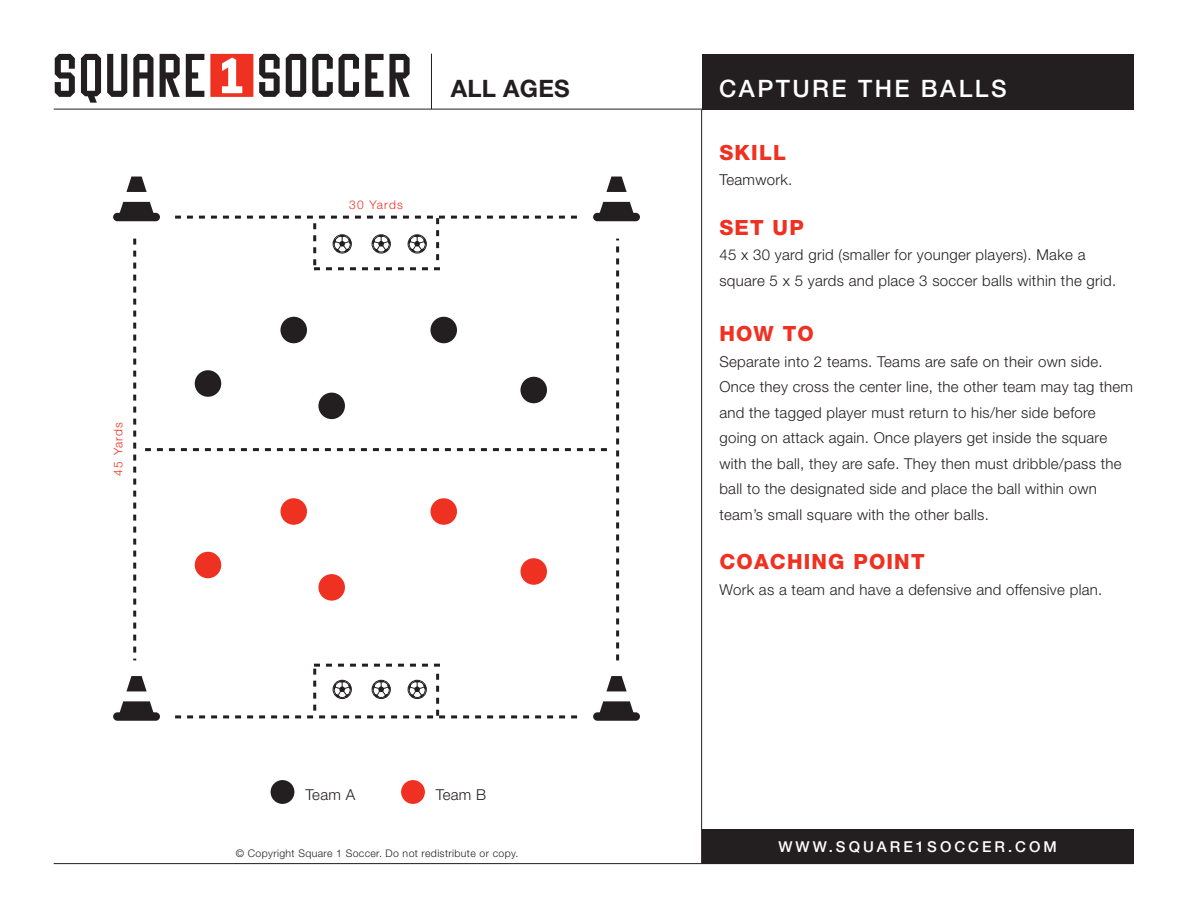
<style>
.page{position:relative;width:1188px;height:918px;background:#fff}
.page>*{position:absolute;margin:0;border:0;box-sizing:border-box;transform-origin:0 0}
.t1{font:500 24px "Helvetica Neue";letter-spacing:.1em;color:#fff}
.t2{font:700 24px "Helvetica Neue";letter-spacing:.01em;color:#231f20}
.t3{font:800 21px "Helvetica Neue";letter-spacing:.055em;color:#ef3122}
.t4{font:300 15px/25.5px "Helvetica Neue";letter-spacing:.02em;color:#231f20}
.t5{font:500 15px "Helvetica Neue";letter-spacing:.2em;color:#fff}
.t6{font:300 12px "Helvetica Neue";letter-spacing:.1em;color:#ef3122}
.t7{font:300 10.5px "Helvetica Neue";letter-spacing:.035em;color:#231f20}
</style>
<div class="page">
<hr style="left:54px;top:109px;width:1080px;height:1px;background:#231f20">
<hr style="left:54px;top:863px;width:1080px;height:1px;background:#231f20">
<hr style="left:701px;top:109px;width:1px;height:755px;background:#231f20">
<svg style="left:55px;top:54px;width:20px;height:43px"></svg>
<svg style="left:107px;top:54px;width:20px;height:43px"></svg>
<svg style="left:133px;top:54px;width:20px;height:43px"></svg>
<svg style="left:186px;top:54px;width:18px;height:43px"></svg>
<svg style="left:259px;top:54px;width:21px;height:43px"></svg>
<svg style="left:286px;top:54px;width:20px;height:43px"></svg>
<svg style="left:312px;top:54px;width:21px;height:43px"></svg>
<svg style="left:339px;top:54px;width:20px;height:43px"></svg>
<svg style="left:160px;top:54px;width:20px;height:43px"></svg>
<svg style="left:365px;top:54px;width:45px;height:43px"></svg>
<svg style="left:81px;top:54px;width:20px;height:49px"></svg>
<svg style="left:210px;top:54px;width:43px;height:43px"></svg>
<hr style="left:431px;top:54px;width:1px;height:55px;background:#231f20">
<div style="left:702px;top:54px;width:431px;height:55px;background:#231f20"></div>
<div style="left:702px;top:829px;width:431px;height:35px;background:#231f20"></div>
<div style="left:520px;top:558px;width:27px;height:27px;background:#ef3122;border-radius:50%"></div>
<div style="left:430px;top:498px;width:27px;height:27px;background:#ef3122;border-radius:50%"></div>
<div style="left:280px;top:498px;width:27px;height:27px;background:#ef3122;border-radius:50%"></div>
<div style="left:318px;top:574px;width:27px;height:27px;background:#ef3122;border-radius:50%"></div>
<div style="left:195px;top:552px;width:26px;height:26px;background:#ef3122;border-radius:50%"></div>
<div style="left:520px;top:377px;width:27px;height:26px;background:#231f20;border-radius:50%"></div>
<div style="left:430px;top:317px;width:27px;height:26px;background:#231f20;border-radius:50%"></div>
<div style="left:280px;top:317px;width:27px;height:26px;background:#231f20;border-radius:50%"></div>
<div style="left:318px;top:393px;width:27px;height:26px;background:#231f20;border-radius:50%"></div>
<div style="left:195px;top:370px;width:26px;height:27px;background:#231f20;border-radius:50%"></div>
<div style="left:271px;top:780px;width:23px;height:24px;background:#231f20;border-radius:50%"></div>
<div style="left:401px;top:780px;width:24px;height:24px;background:#ef3122;border-radius:50%"></div>
<div style="left:113px;top:213px;width:47px;height:8px;background:#231f20;border-radius:4px"></div>
<svg style="left:126px;top:177px;width:21px;height:15px"></svg>
<svg style="left:119px;top:202px;width:35px;height:11px"></svg>
<div style="left:593px;top:213px;width:47px;height:8px;background:#231f20;border-radius:4px"></div>
<svg style="left:606px;top:177px;width:21px;height:15px"></svg>
<svg style="left:599px;top:202px;width:35px;height:11px"></svg>
<div style="left:113px;top:712px;width:47px;height:9px;background:#231f20;border-radius:4px"></div>
<svg style="left:126px;top:676px;width:21px;height:15px"></svg>
<svg style="left:119px;top:701px;width:35px;height:12px"></svg>
<div style="left:593px;top:712px;width:47px;height:9px;background:#231f20;border-radius:4px"></div>
<svg style="left:606px;top:676px;width:21px;height:15px"></svg>
<svg style="left:599px;top:701px;width:35px;height:12px"></svg>
<svg style="left:145px;top:448px;width:462px;height:3px"></svg>
<svg style="left:616px;top:239px;width:3px;height:421px"></svg>
<svg style="left:133px;top:239px;width:3px;height:421px"></svg>
<svg style="left:175px;top:664px;width:403px;height:54px"></svg>
<svg style="left:175px;top:216px;width:402px;height:54px"></svg>
<p class="t6" style="left:111px;top:476px;width:55px;rotate:-90deg">45 Yards</p>
<p class="t6" style="left:349px;top:197px;width:55px">30 Yards</p>
<h1 class="t2" style="left:451px;top:74px;width:121px">ALL AGES</h1>
<h1 class="t1" style="left:719px;top:74px;width:289px">CAPTURE THE BALLS</h1>
<h2 class="t3" style="left:719px;top:140px;width:68px">SKILL</h2>
<p class="t4" style="left:719px;top:167px;width:74px">Teamwork.</p>
<h2 class="t3" style="left:719px;top:215px;width:86px">SET UP</h2>
<p class="t4" style="left:719px;top:242px;width:398px">45 x 30 yard grid (smaller for younger players). Make a square 5 x 5 yards and place 3 soccer balls within the grid.</p>
<h2 class="t3" style="left:719px;top:321px;width:96px">HOW TO</h2>
<p class="t4" style="left:719px;top:348px;width:415px">Separate into 2 teams. Teams are safe on their own side.<br>Once they cross the center line, the other team may tag them and the tagged player must return to his/her side before going on attack again. Once players get inside the square with the ball, they are safe. They then must dribble/pass the ball to the designated side and place the ball within own team’s small square with the other balls.</p>
<h2 class="t3" style="left:719px;top:549px;width:207px">COACHING POINT</h2>
<p class="t4" style="left:719px;top:576px;width:384px">Work as a team and have a defensive and offensive plan.</p>
<p class="t4" style="left:305px;top:782px;width:51px">Team A</p>
<p class="t4" style="left:436px;top:782px;width:52px">Team B</p>
<p class="t7" style="left:236px;top:847px;width:284px">© Copyright Square 1 Soccer. Do not redistribute or copy.</p>
<p class="t5" style="left:778px;top:838px;width:280px">WWW.SQUARE1SOCCER.COM</p>
</div>
